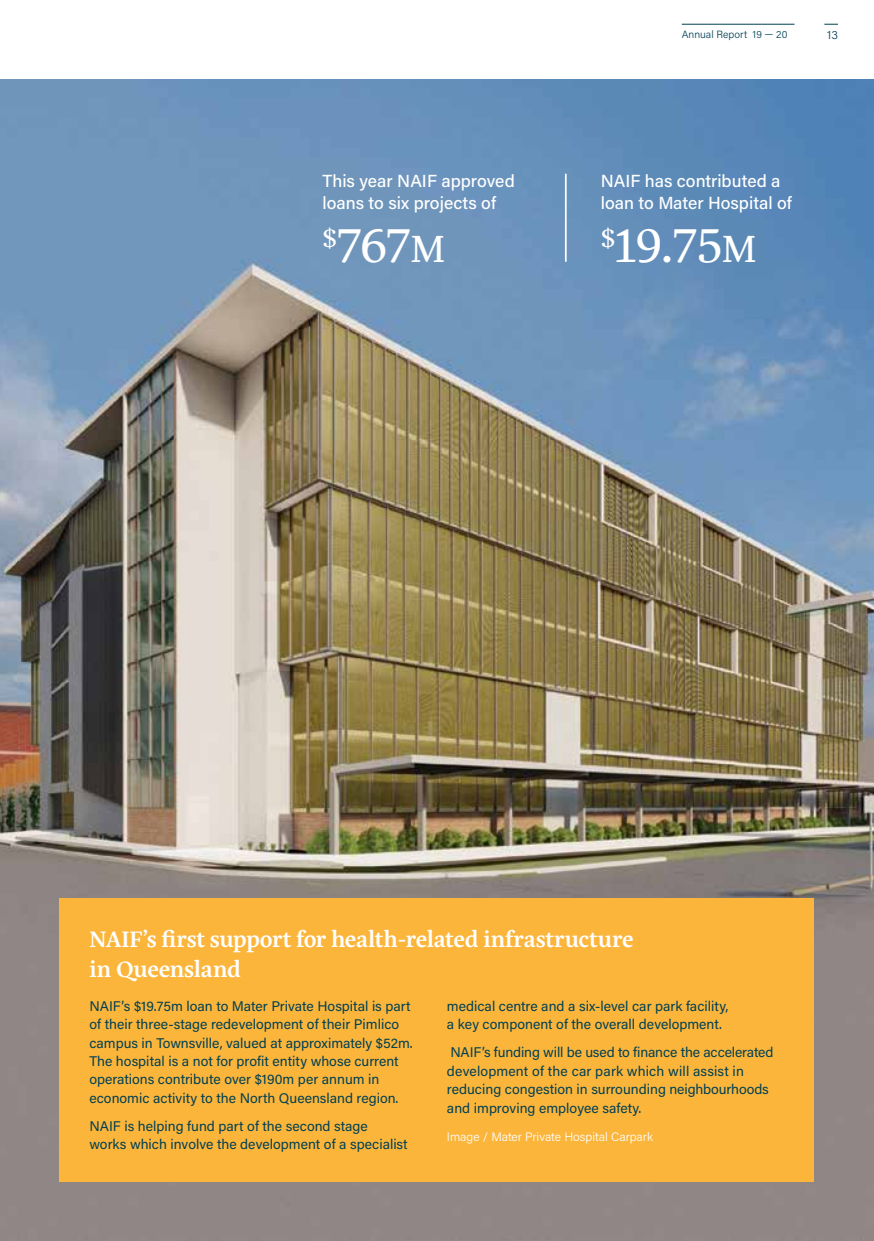
<style>
.page{position:relative;width:874px;height:1241px;background:#fff}
.page>*{position:absolute;margin:0;border:0;box-sizing:border-box;transform-origin:0 0}
.t1{font:49px "Eskorte Latin";letter-spacing:-.04em;color:#fff}
.t2{font:600 22.75px/29.8px "Eskorte Latin";letter-spacing:-.015em;color:#fff}
.t3{font:500 17.5px/22.8px "Acumin Pro";color:#fff}
.t4{font:14px/18.4px "Acumin Pro";color:#004053}
.t5{font:300 12.25px "Acumin Pro";color:#fff}
.t6{font:300 11.38px "Acumin Pro";color:#004053}
.t7{font:300 10.5px "Acumin Pro";color:#004053}
.s1{font-size:38.5px}
</style>
<div class="page">
<img style="left:0;top:79px;width:873px;height:1161px">
<div style="left:60px;top:898px;width:754px;height:283px;background:#fcb53b"></div>
<hr style="left:564px;top:174px;width:2px;height:88px;background:#fff">
<svg style="left:824px;top:24px;width:13px;height:1px"></svg>
<hr style="left:681px;top:24px;width:113px;height:1px;background:#004053">
<p class="t3" style="left:322px;top:168px;width:194px">This year NAIF approved loans to six projects of</p>
<h1 class="t1" style="left:322px;top:216px;width:124px"><sup>$</sup>767<span class="s1">M</span></h1>
<p class="t7" style="left:681px;top:27px;width:107px">Annual Report 19 — 20</p>
<p class="t6" style="left:826px;top:27px;width:12px">13</p>
<p class="t3" style="left:600px;top:168px;width:192px">NAIF has contributed a loan to Mater Hospital of</p>
<h1 class="t1" style="left:600px;top:216px;width:157px"><sup>$</sup>19.75<span class="s1">M</span></h1>
<h2 class="t2" style="left:89px;top:924px;width:545px">NAIF’s first support for health-related infrastructure in Queensland</h2>
<p class="t4" style="left:89px;top:995px;width:324px">NAIF’s $19.75m loan to Mater Private Hospital is part of their three-stage redevelopment of their Pimlico campus in Townsville, valued at approximately $52m.<br>The hospital is a not for profit entity whose current operations contribute over $190m per annum in economic activity to the North Queensland region.</p>
<p class="t4" style="left:89px;top:1116px;width:319px">NAIF is helping fund part of the second stage works which involve the development of a specialist</p>
<p class="t4" style="left:446px;top:995px;width:283px">medical centre and a six-level car park facility, a key component of the overall development.</p>
<p class="t4" style="left:446px;top:1042px;width:328px">NAIF’s funding will be used to finance the accelerated development of the car park which will assist in reducing congestion in surrounding neighbourhoods and improving employee safety.</p>
<p class="t5" style="left:446px;top:1128px;width:207px">Image / Mater Private Hospital Carpark</p>
</div>
